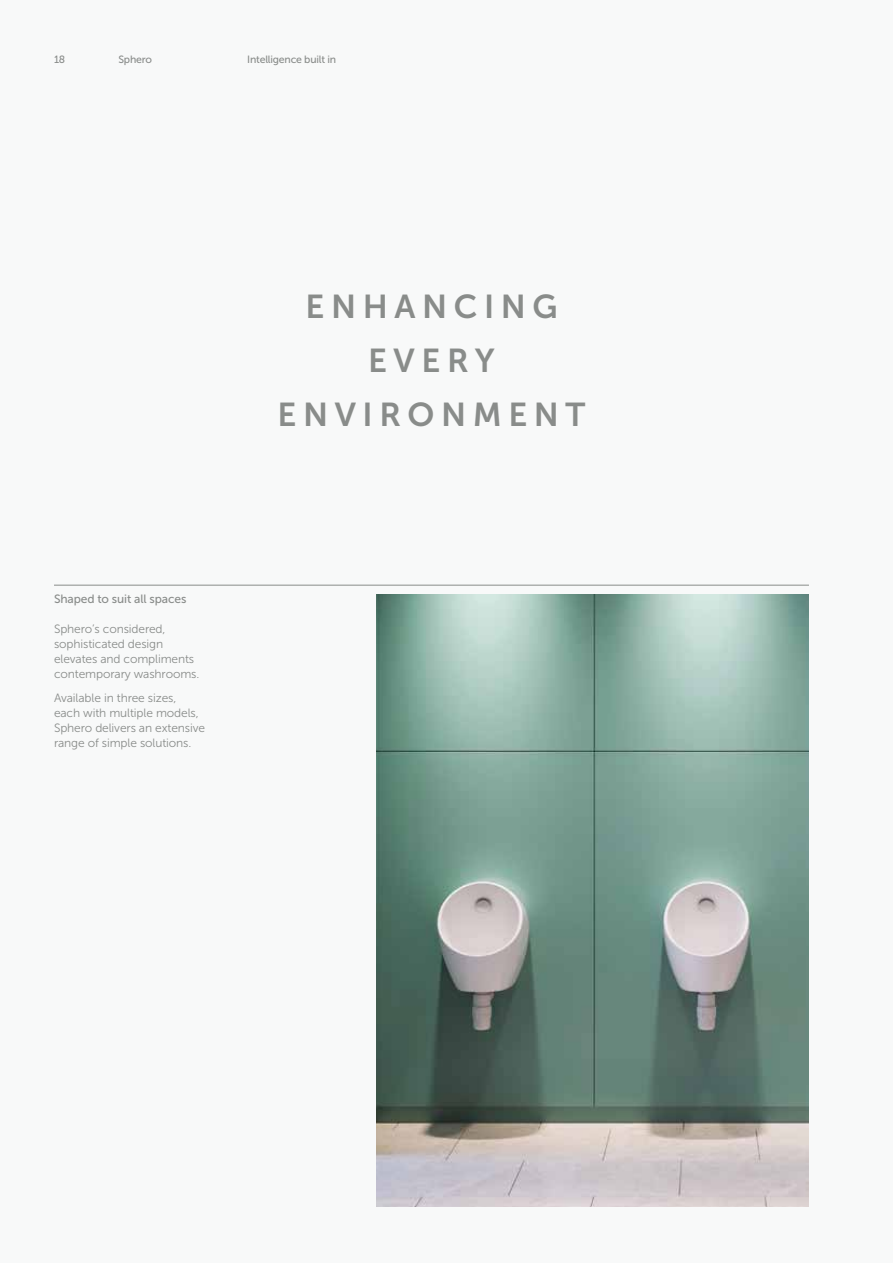
<style>
.page{position:relative;width:893px;height:1263px;background:#f8f9f9}
.page>*{position:absolute;margin:0;border:0;box-sizing:border-box;transform-origin:0 0}
.t1{font:33px/54px "Museo Sans 700";letter-spacing:.2em;color:#898c8a;text-align:center}
.t2{font:12px/15px "Museo Sans 300";letter-spacing:-.01em;color:#898c8a}
.t3{font:12px "Museo Sans 500";letter-spacing:-.01em;color:#898c8a}
.t4{font:10.5px "Museo Sans 500";letter-spacing:-.02em;color:#898c8a}
</style>
<div class="page">
<img style="left:376px;top:594px;width:433px;height:612px">
<hr style="left:54px;top:585px;width:755px;height:1px;background:#898c8a">
<p class="t4" style="left:54px;top:54px;width:13px">18</p>
<p class="t4" style="left:118px;top:54px;width:35px">Sphero</p>
<p class="t4" style="left:247px;top:54px;width:90px">Intelligence built in</p>
<p class="t3" style="left:54px;top:592px;width:134px">Shaped to suit all spaces</p>
<p class="t2" style="left:54px;top:622px;width:147px">Sphero’s considered, sophisticated design elevates and compliments contemporary washrooms.</p>
<p class="t2" style="left:54px;top:691px;width:153px">Available in three sizes, each with multiple models,<br>Sphero delivers an extensive range of simple solutions.</p>
<h1 class="t1" style="left:277px;top:280px;width:310px">ENHANCING<br>EVERY<br>ENVIRONMENT</h1>
</div>
